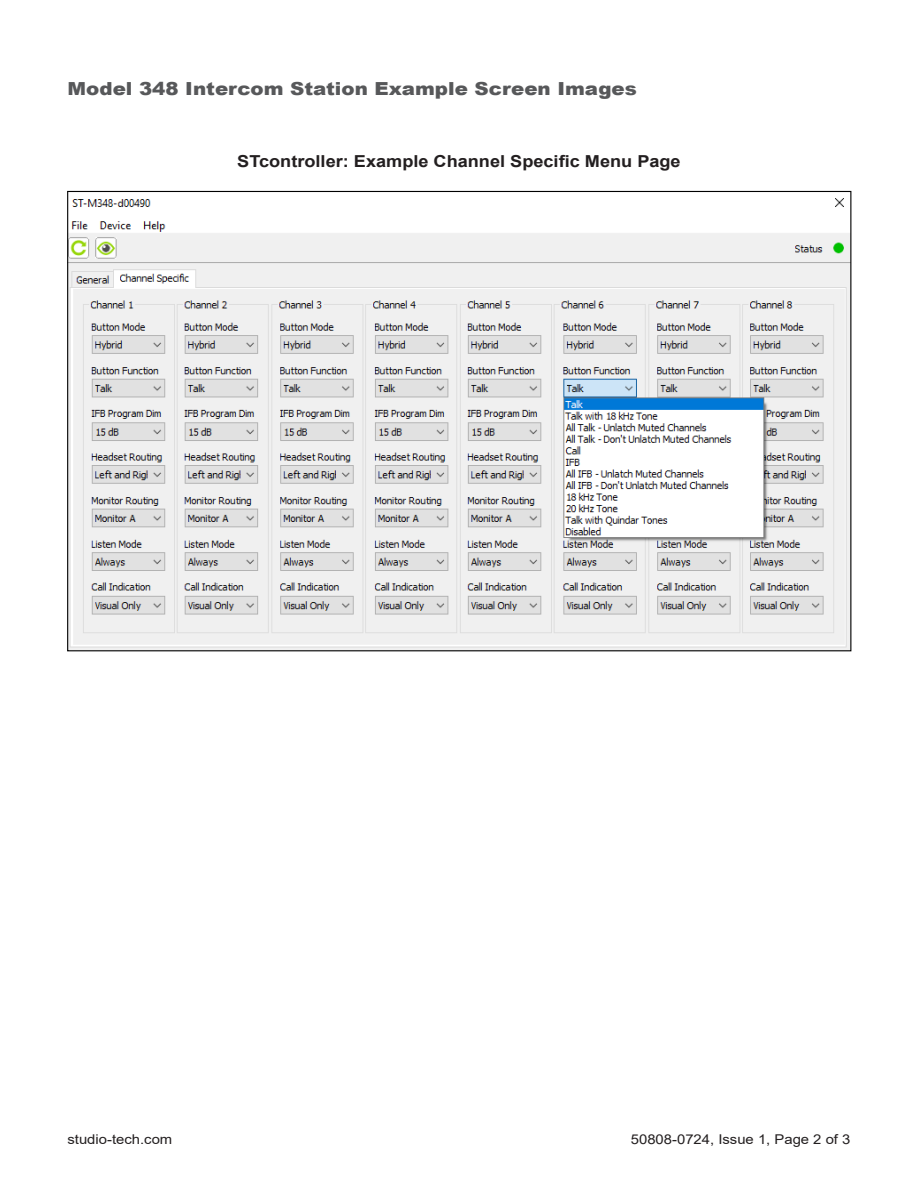
<style>
.page{position:relative;width:918px;height:1188px;background:#fff}
.page>*{position:absolute;margin:0;border:0;box-sizing:border-box;transform-origin:0 0}
.Subhead_2{font:900 18px "Arial";color:#57585a;scale:1.1 1}
.t1{font:700 16.5px "Arial";color:#231f20;scale:1.1 1}
.t2{font:13.5px "Arial";color:#231f20;scale:1.1 1}
</style>
<div class="page">
<img style="left:69px;top:198px;width:780px;height:451px">
<p class="Subhead_2" style="left:68px;top:76px;width:519px">Model 348 Intercom Station Example Screen Images</p>
<p class="t1" style="left:237px;top:150px;width:405px">STcontroller: Example Channel Specific Menu Page</p>
<p class="t2" style="left:68px;top:1130px;width:97px">studio-tech.com</p>
<p class="t2" style="left:631px;top:1130px;width:201px">50808-0724, Issue 1, Page 2 of 3</p>
</div>
